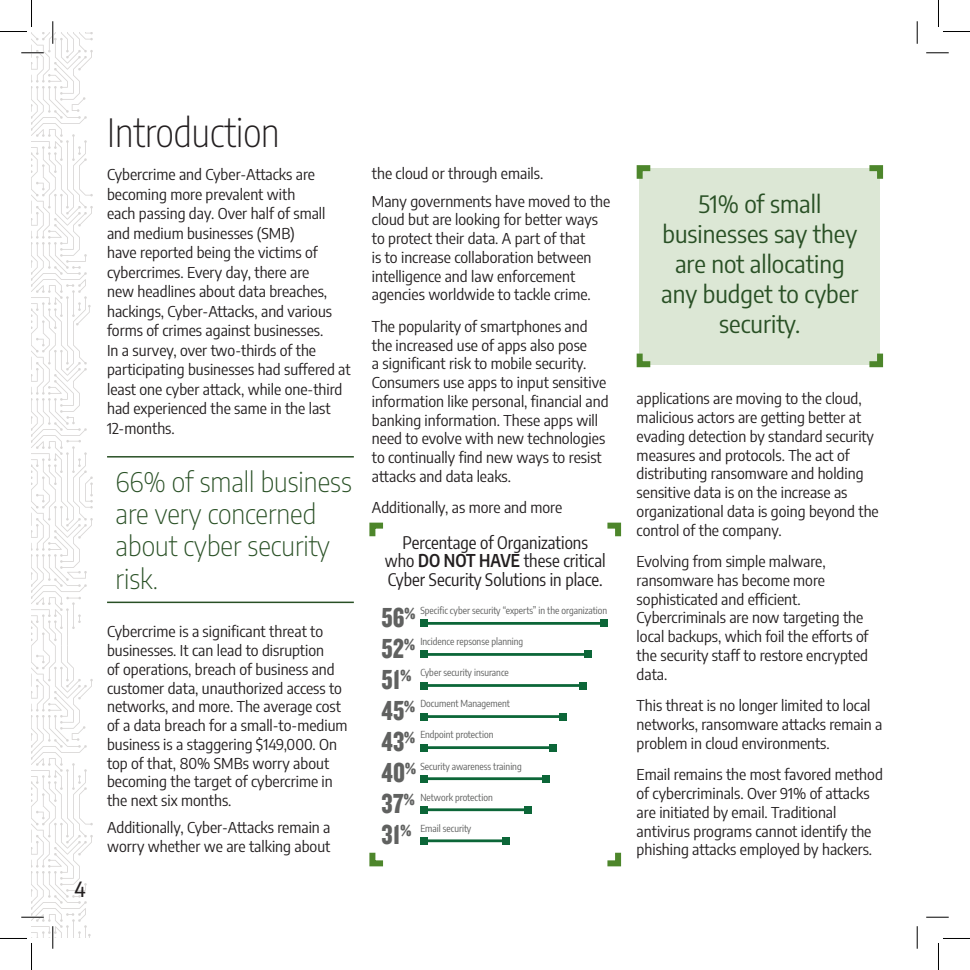
<style>
.page{position:relative;width:970px;height:970px;background:#fff}
.page>*{position:absolute;margin:0;border:0;box-sizing:border-box;transform-origin:0 0}
.t1{font:200 39px "Encode Sans Condensed";color:#231f20}
.t2{font:28.5px/31px "Knockout HTF69 Full Liteweight";color:#606160}
.t3{font:200 semi-condensed 27px/32.4px "Encode Sans";color:#295025}
.t4{font:semi-condensed 24px/30px "Encode Sans";color:#295025;text-align:center}
.t5{font:500 21px "Encode Sans Condensed";color:#231f20}
.t6{font:17.4px/18.5px "Encode Sans Condensed";color:#231f20;text-align:center}
.t7{font:semi-condensed 15px/18.8px "Encode Sans";color:#231f20}
.t8{font:9.75px "Encode Sans Condensed";color:#606160}
.s1{font-weight:600}
</style>
<div class="page">
<hr style="left:107px;top:456px;width:247px;height:1px;background:#295025">
<hr style="left:107px;top:601px;width:247px;height:2px;background:#295025">
<div style="left:636px;top:165px;width:248px;height:203px;background:#dce7d5"></div>
<svg style="left:369px;top:522px;width:253px;height:345px"></svg>
<svg style="left:926px;top:53px;width:22px;height:1px"></svg>
<svg style="left:926px;top:917px;width:22px;height:1px"></svg>
<svg style="left:917px;top:21px;width:1px;height:23px"></svg>
<svg style="left:917px;top:926px;width:1px;height:22px"></svg>
<svg style="left:0;top:0;width:93px;height:970px"></svg>
<svg style="left:938px;top:0;width:32px;height:32px"></svg>
<svg style="left:938px;top:938px;width:32px;height:32px"></svg>
<h3 class="t5" style="left:74px;top:874px;width:13px">4</h3>
<h1 class="t1" style="left:107px;top:106px;width:174px">Introduction</h1>
<p class="t7" style="left:107px;top:164px;width:245px;line-height:19.5px">Cybercrime and Cyber-Attacks are becoming more prevalent with<br>each passing day. Over half of small and medium businesses (SMB)<br>have reported being the victims of cybercrimes. Every day, there are<br>new headlines about data breaches, hackings, Cyber-Attacks, and various forms of crimes against businesses.<br>In a survey, over two-thirds of the participating businesses had suffered at least one cyber attack, while one-third had experienced the same in the last 12-months.</p>
<p class="t3" style="left:116px;top:464px;width:238px">66% of small business are very concerned about cyber security risk.</p>
<p class="t7" style="left:107px;top:621px;width:242px">Cybercrime is a significant threat to businesses. It can lead to disruption<br>of operations, breach of business and customer data, unauthorized access to networks, and more. The average cost of a data breach for a small-to-medium business is a staggering $149,000. On top of that, 80% SMBs worry about becoming the target of cybercrime in the next six months.</p>
<p class="t7" style="left:107px;top:817px;width:225px">Additionally, Cyber-Attacks remain a worry whether we are talking about</p>
<p class="t7" style="left:372px;top:164px;width:173px">the cloud or through emails.</p>
<p class="t7" style="left:372px;top:191px;width:240px">Many governments have moved to the cloud but are looking for better ways to protect their data. A part of that<br>is to increase collaboration between intelligence and law enforcement agencies worldwide to tackle crime.</p>
<p class="t7" style="left:372px;top:316px;width:238px">The popularity of smartphones and the increased use of apps also pose<br>a significant risk to mobile security.<br>Consumers use apps to input sensitive information like personal, financial and banking information. These apps will need to evolve with new technologies to continually find new ways to resist attacks and data leaks.</p>
<p class="t7" style="left:372px;top:498px;width:192px">Additionally, as more and more</p>
<p class="t6" style="left:385px;top:532px;width:222px">Percentage of Organizations<br>who <span class="s1">DO NOT HAVE</span> these critical<br>Cyber Security Solutions in place.</p>
<p class="t8" style="left:420px;top:603px;width:188px">Specific cyber security “experts” in the organization</p>
<p class="t8" style="left:420px;top:634px;width:104px">Incidence repsonse planning</p>
<p class="t8" style="left:420px;top:666px;width:90px">Cyber security insurance</p>
<p class="t8" style="left:420px;top:697px;width:91px">Document Management</p>
<p class="t8" style="left:420px;top:728px;width:75px">Endpoint protection</p>
<p class="t8" style="left:420px;top:759px;width:103px">Security awareness training</p>
<p class="t8" style="left:420px;top:790px;width:74px">Network protection</p>
<p class="t8" style="left:420px;top:821px;width:52px">Email security</p>
<p class="t2" style="left:381px;top:602px;width:36px">56<sup>%<br></sup>52<sup>%<br></sup>51<sup>%<br></sup>45<sup>%<br></sup>43<sup>%<br></sup>40<sup>%<br></sup>37<sup>%<br></sup>31<sup>%</sup></p>
<p class="t4" style="left:661px;top:187px;width:199px">51% of small businesses say they are not allocating any budget to cyber security.</p>
<p class="t7" style="left:636px;top:389px;width:244px">applications are moving to the cloud, malicious actors are getting better at evading detection by standard security measures and protocols. The act of distributing ransomware and holding sensitive data is on the increase as organizational data is going beyond the control of the company.</p>
<p class="t7" style="left:636px;top:551px;width:233px">Evolving from simple malware, ransomware has become more sophisticated and efficient.<br>Cybercriminals are now targeting the local backups, which foil the efforts of the security staff to restore encrypted data.</p>
<p class="t7" style="left:636px;top:695px;width:247px">This threat is no longer limited to local networks, ransomware attacks remain a problem in cloud environments.</p>
<p class="t7" style="left:636px;top:764px;width:248px">Email remains the most favored method of cybercriminals. Over 91% of attacks are initiated by email. Traditional antivirus programs cannot identify the phishing attacks employed by hackers.</p>
</div>
